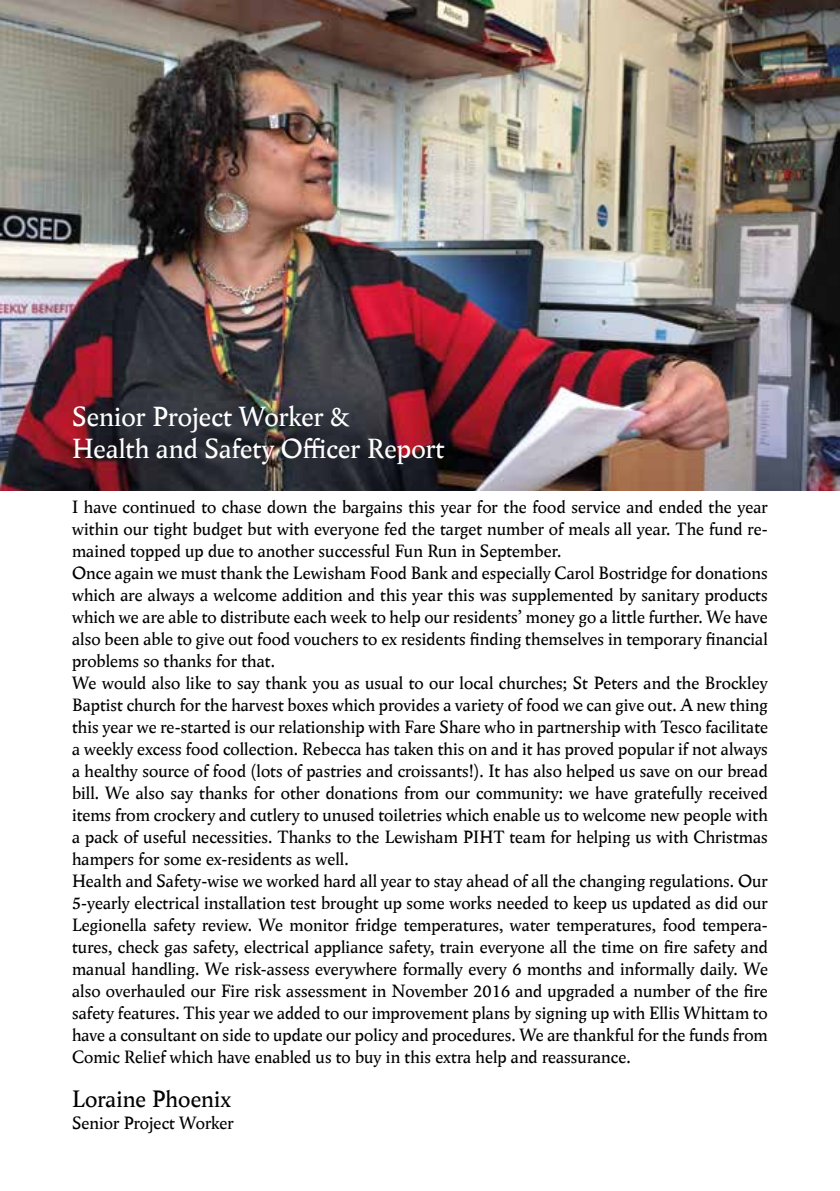
<style>
.page{position:relative;width:840px;height:1191px;background:#fff}
.page>*{position:absolute;margin:0;border:0;box-sizing:border-box;transform-origin:0 0}
.t1{font:28px/32px "Wolpe Pegasus";color:#fff}
.t2{font:24px "Wolpe Pegasus";color:#000}
.t3{font:18px/22px "Wolpe Pegasus";color:#000}
</style>
<div class="page">
<img style="left:0;top:0;width:839px;height:490px">
<h1 class="t1" style="left:72px;top:400px;width:374px">Senior Project Worker &amp;<br>Health and Safety Officer Report</h1>
<p class="t3" style="left:72px;top:495px;width:697px">I have continued to chase down the bargains this year for the food service and ended the year within our tight budget but with everyone fed the target number of meals all year. The fund re&shy;mained topped up due to another successful Fun Run in September.<br>Once again we must thank the Lewisham Food Bank and especially Carol Bostridge for donations which are always a welcome addition and this year this was supplemented by sanitary products which we are able to distribute each week to help our residents’ money go a little further. We have also been able to give out food vouchers to ex residents finding themselves in temporary financial problems so thanks for that.<br>We would also like to say thank you as usual to our local churches; St Peters and the Brockley Baptist church for the harvest boxes which provides a variety of food we can give out. A new thing this year we re-started is our relationship with Fare Share who in partnership with Tesco facilitate a weekly excess food collection. Rebecca has taken this on and it has proved popular if not always a healthy source of food (lots of pastries and croissants!). It has also helped us save on our bread bill. We also say thanks for other donations from our community: we have gratefully received items from crockery and cutlery to unused toiletries which enable us to welcome new people with a pack of useful necessities. Thanks to the Lewisham PIHT team for helping us with Christmas hampers for some ex-residents as well.<br>Health and Safety-wise we worked hard all year to stay ahead of all the changing regulations. Our 5-yearly electrical installation test brought up some works needed to keep us updated as did our Legionella safety review. We monitor fridge temperatures, water temperatures, food tempera&shy;tures, check gas safety, electrical appliance safety, train everyone all the time on fire safety and manual handling. We risk-assess everywhere formally every 6 months and informally daily. We also overhauled our Fire risk assessment in November 2016 and upgraded a number of the fire safety features. This year we added to our improvement plans by signing up with Ellis Whittam to have a consultant on side to update our policy and procedures. We are thankful for the funds from Comic Relief which have enabled us to buy in this extra help and reassurance.</p>
<h2 class="t2" style="left:72px;top:1083px;width:160px">Loraine Phoenix</h2>
<p class="t3" style="left:72px;top:1111px;width:163px">Senior Project Worker</p>
</div>
